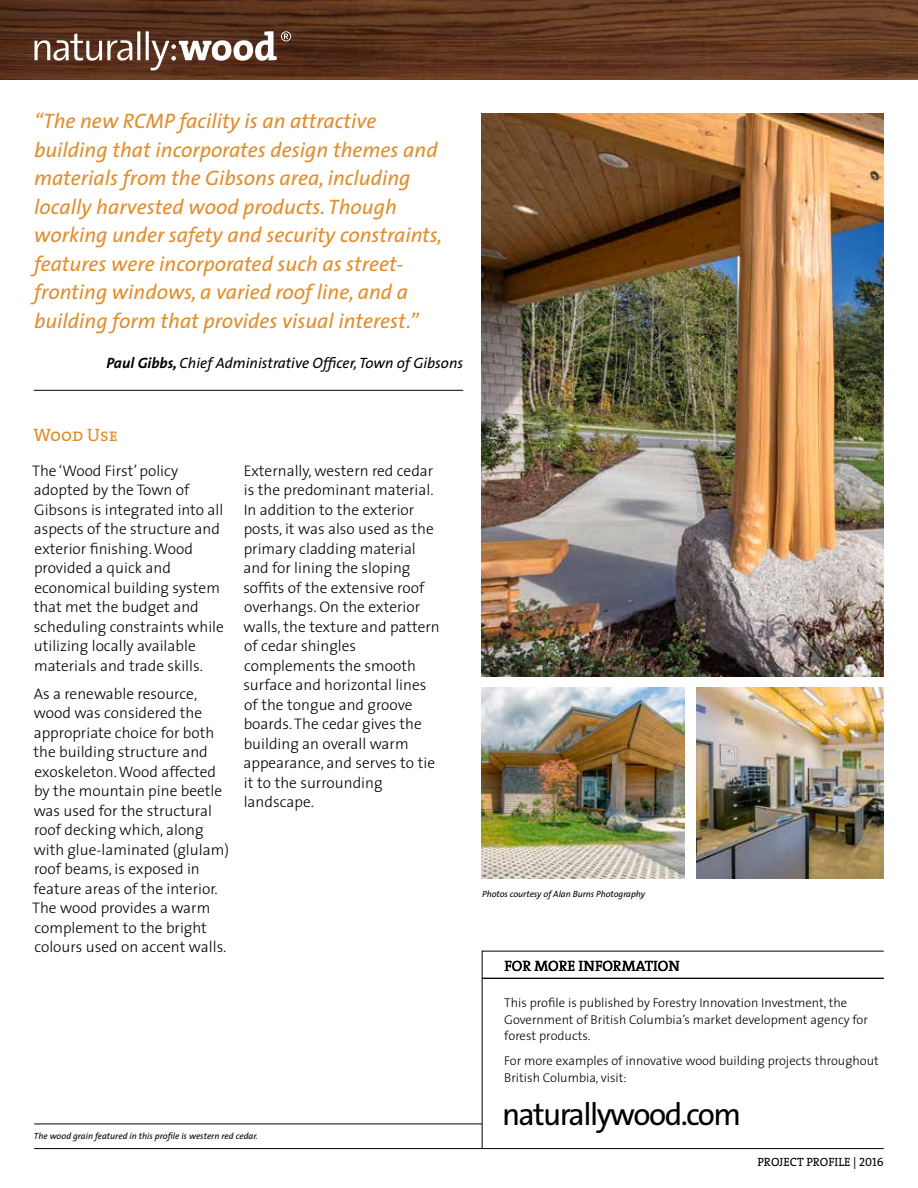
<style>
.page{position:relative;width:918px;height:1188px;background:#fff}
.page>*{position:absolute;margin:0;border:0;box-sizing:border-box;transform-origin:0 0}
.t1{font:31.5px "The Sans";letter-spacing:-.05em;color:#000}
.t2{font:italic 21px/28.5px "The Sans";color:#e08d2b}
.t3{font:18px "The Serif Caps";color:#e08d2b}
.t4{font:300 15.3px/19.5px "The Sans";color:#000}
.t5{font:italic 15px "The Sans";color:#000}
.t6{font:15px "The Serif Caps";letter-spacing:-.005em;color:#000}
.t7{font:300 12.75px/16.5px "The Sans";color:#000}
.t8{font:12px "The Serif Caps";color:#000}
.t9{font:italic 9px "The Sans";letter-spacing:-.005em;color:#000}
.s1{font-weight:700}
</style>
<div class="page">
<img style="left:0;top:0;width:918px;height:79px">
<img style="left:482px;top:113px;width:402px;height:564px">
<hr style="left:34px;top:390px;width:429px;height:1px;background:#000">
<svg style="left:34px;top:31px;width:257px;height:39px"></svg>
<svg style="left:482px;top:951px;width:402px;height:197px"></svg>
<hr style="left:482px;top:978px;width:402px;height:1px;background:#000">
<hr style="left:34px;top:1148px;width:850px;height:1px;background:#000">
<hr style="left:34px;top:1124px;width:448px;height:1px;background:#000">
<img style="left:482px;top:687px;width:203px;height:191px">
<img style="left:696px;top:687px;width:188px;height:191px">
<p class="t2" style="left:34px;top:106px;width:410px">“The new RCMP facility is an attractive building that incorporates design themes and materials from the Gibsons area, including locally harvested wood products. Though working under safety and security constraints, features were incorporated such as street&shy;fronting windows, a varied roof line, and a building form that provides visual interest.”</p>
<p class="t5" style="left:106px;top:350px;width:358px"><span class="s1">Paul Gibbs,</span> Chief Administrative Officer, Town of Gibsons</p>
<p class="t3" style="left:33px;top:420px;width:86px">Wood Use</p>
<p class="t4" style="left:32px;top:460px;width:193px">The ‘Wood First’ policy adopted by the Town of<br>Gibsons is integrated into all aspects of the structure and exterior finishing. Wood provided a quick and economical building system that met the budget and scheduling constraints while utilizing locally available materials and trade skills.</p>
<p class="t4" style="left:32px;top:684px;width:198px">As a renewable resource, wood was considered the appropriate choice for both the building structure and exoskeleton. Wood affected by the mountain pine beetle was used for the structural roof decking which, along with glue-laminated (glulam) roof beams, is exposed in feature areas of the interior.<br>The wood provides a warm complement to the bright colours used on accent walls.</p>
<p class="t4" style="left:243px;top:460px;width:198px">Externally, western red cedar is the predominant material.<br>In addition to the exterior posts, it was also used as the primary cladding material and for lining the sloping soffits of the extensive roof overhangs. On the exterior walls, the texture and pattern of cedar shingles complements the smooth surface and horizontal lines of the tongue and groove boards. The cedar gives the building an overall warm appearance, and serves to tie it to the surrounding landscape.</p>
<p class="t9" style="left:34px;top:1129px;width:226px">The wood grain featured in this profile is western red cedar.</p>
<p class="t9" style="left:482px;top:887px;width:165px">Photos courtesy of Alan Burns Photography</p>
<p class="t6" style="left:505px;top:954px;width:177px">FOR MORE INFORMATION</p>
<p class="t7" style="left:504px;top:994px;width:365px">This profile is published by Forestry Innovation Investment, the<br>Government of British Columbia’s market development agency for forest products.</p>
<p class="t7" style="left:504px;top:1052px;width:376px">For more examples of innovative wood building projects throughout<br>British Columbia, visit:</p>
<h1 class="t1" style="left:502px;top:1088px;width:241px">naturallywood.com</h1>
<p class="t8" style="left:758px;top:1152px;width:128px">PROJECT PROFILE | 2016</p>
</div>
